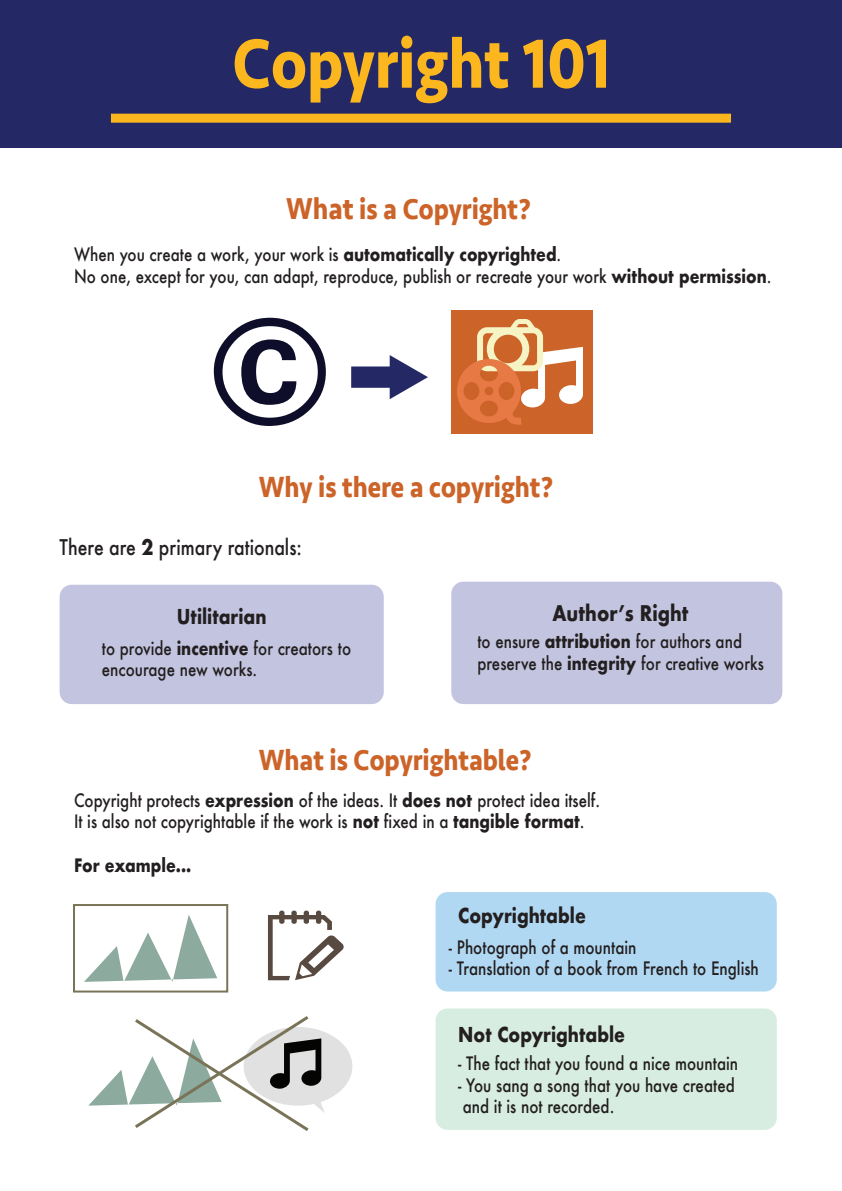
<style>
.page{position:relative;width:842px;height:1191px;background:#fff}
.page>*{position:absolute;margin:0;border:0;box-sizing:border-box;transform-origin:0 0}
.t1{font:700 491.9px "Bradley Hand ITCTT";color:#0e0e2b;scale:1.04 1}
.t2{font:700 72px "Seravek";color:#fcb71f;scale:.86 1}
.t3{font:700 30px "Seravek";color:#cc6328;scale:.86 1}
.t4{font:500 21px "Futura";color:#231f20;scale:.84 1}
.t5{font:700 21px "Futura";color:#231f20;scale:.84 1}
.t6{font:700 20px "Futura";color:#231f20;scale:.84 1}
.t7{font:500 18px/21.6px "Futura";color:#231f20;scale:.84 1}
.t8{font:700 18px "Futura";color:#231f20;scale:.84 1}
.s1{font-size:31px}
.s2{font-weight:700}
</style>
<div class="page">
<div style="left:0;top:0;width:842px;height:148px;background:#242966"></div>
<div style="left:111px;top:114px;width:620px;height:9px;background:#fcb71f"></div>
<div style="left:451px;top:310px;width:141px;height:123px;background:#cc6328"></div>
<svg style="left:457px;top:319px;width:126px;height:106px"></svg>
<svg style="left:351px;top:355px;width:77px;height:44px"></svg>
<div style="left:60px;top:585px;width:324px;height:119px;background:#c3c5e0;border-radius:12px"></div>
<div style="left:451px;top:581px;width:331px;height:123px;background:#c3c5e0;border-radius:12px"></div>
<div style="left:436px;top:892px;width:341px;height:99px;background:#b1d8f2;border-radius:12px"></div>
<div style="left:436px;top:1008px;width:341px;height:121px;background:#d8ede1;border-radius:12px"></div>
<div style="left:244px;top:1027px;width:108px;height:78px;background:#e0e1e0;border-radius:50%"></div>
<div style="left:73px;top:904px;width:155px;height:88px;border:2px solid #797358"></div>
<svg style="left:84px;top:915px;width:133px;height:67px"></svg>
<svg style="left:268px;top:910px;width:76px;height:70px"></svg>
<svg style="left:88px;top:1016px;width:245px;height:115px"></svg>
<h2 class="t2" style="left:233px;top:6px;width:441px">Copyright 101</h2>
<h3 class="t3" style="left:286px;top:185px;width:286px"><span class="s1">What</span> is a Copyright?</h3>
<p class="t7" style="left:74px;top:243px;width:832px">When you create a work, your work is <span class="s2">automatically copyrighted</span>.<br>No one, except for you, can adapt, reproduce, publish or recreate your work <span class="s2">without permission</span>.</p>
<h1 class="t1" style="left:197px;top:157px;width:134px">©</h1>
<h3 class="t3" style="left:259px;top:463px;width:344px">Why is there a copyright?</h3>
<p class="t4" style="left:60px;top:533px;width:290px">There are <span class="s2">2</span> primary rationals:</p>
<p class="t6" style="left:177px;top:602px;width:108px">Utilitarian</p>
<p class="t7" style="left:102px;top:637px;width:298px">to provide <span class="s2">incentive</span> for creators to encourage new works.</p>
<p class="t5" style="left:552px;top:598px;width:163px">Author’s Right</p>
<p class="t7" style="left:477px;top:630px;width:343px">to ensure <span class="s2">attribution</span> for authors and preserve the <span class="s2">integrity</span> for creative works</p>
<h3 class="t3" style="left:259px;top:736px;width:319px">What is Copyrightable?</h3>
<p class="t7" style="left:74px;top:789px;width:628px">Copyright protects <span class="s2">expression</span> of the ideas. It <span class="s2">does not</span> protect idea itself.<br>It is also not copyrightable if the work is <span class="s2">not</span> fixed in a <span class="s2">tangible format</span>.</p>
<p class="t8" style="left:74px;top:852px;width:141px">For example...</p>
<p class="t6" style="left:458px;top:901px;width:154px">Copyrightable</p>
<p class="t7" style="left:449px;top:936px;width:225px">- Photograph of a mountain</p>
<p class="t7" style="left:449px;top:957px;width:371px">- Translation of a book from French to English</p>
<p class="t6" style="left:458px;top:1019px;width:200px">Not Copyrightable</p>
<p class="t7" style="left:458px;top:1052px;width:335px">- The fact that you found a nice mountain</p>
<p class="t7" style="left:458px;top:1074px;width:331px">- You sang a song that you have created and it is not recorded.</p>
</div>
